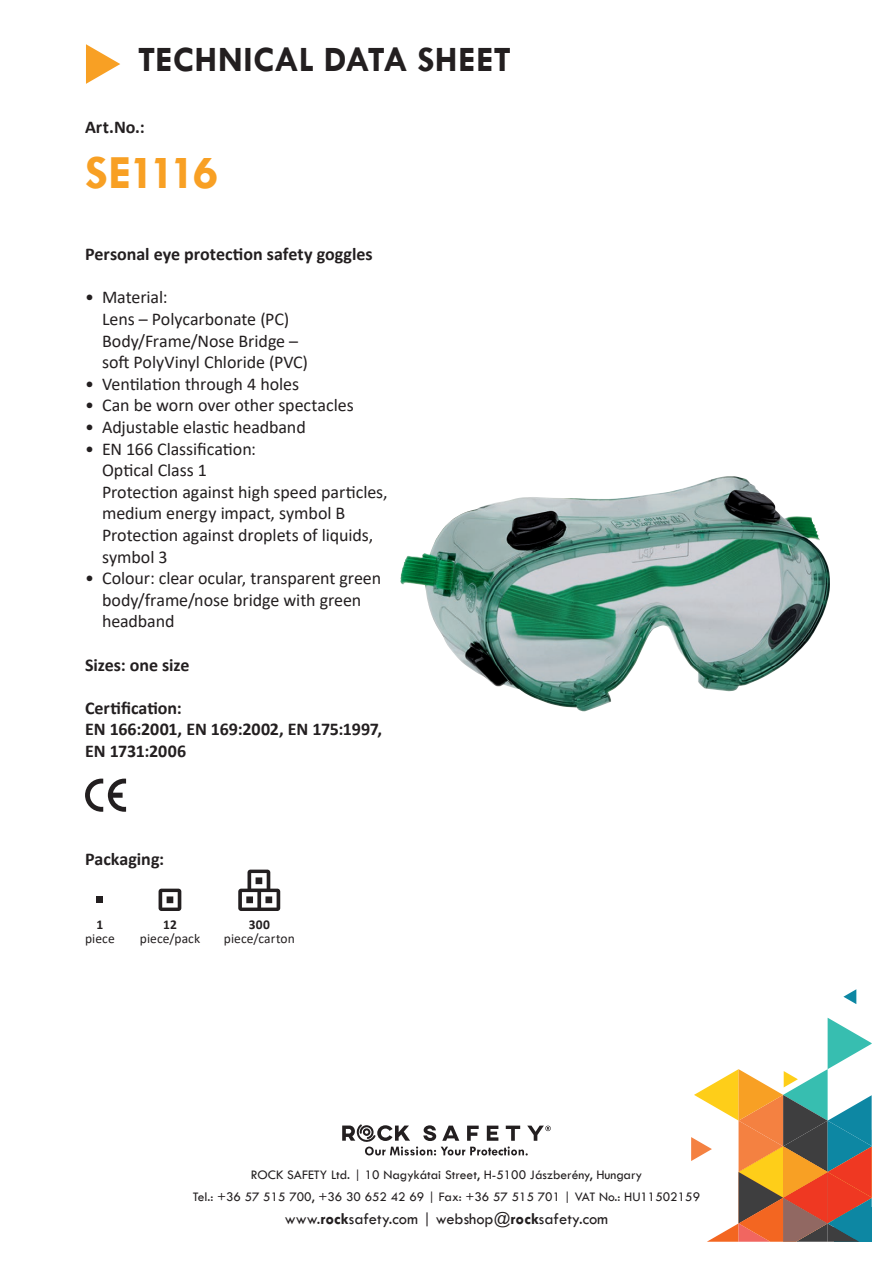
<style>
.page{position:relative;width:893px;height:1263px;background:#fff}
.page>*{position:absolute;margin:0;border:0;box-sizing:border-box;transform-origin:0 0}
.t1{font:700 48px "Tw Cen";letter-spacing:-.06em;color:#f8a024}
.t2{font:700 36px "Tw Cen";letter-spacing:.005em;color:#231f20}
.t3{font:18px/21.6px "Calibri";letter-spacing:-.005em;color:#231f20}
.t4{font:700 18px/21.6px "Calibri";color:#231f20}
.t5{font:16.5px "Tw Cen";color:#231f20}
.t6{font:13.5px/22.5px "Tw Cen";color:#231f20;text-align:center}
.t7{font:13.5px "Calibri";letter-spacing:.01em;color:#231f20}
.t8{font:700 13.5px "Calibri";color:#231f20}
.s1{font-weight:700}
</style>
<div class="page">
<svg style="left:843px;top:989px;width:13px;height:15px"></svg>
<svg style="left:691px;top:1018px;width:181px;height:224px"></svg>
<svg style="left:342px;top:1124px;width:209px;height:31px"></svg>
<svg style="left:86px;top:44px;width:34px;height:40px"></svg>
<img style="left:400px;top:477px;width:430px;height:235px">
<svg style="left:85px;top:779px;width:41px;height:33px"></svg>
<div style="left:96px;top:896px;width:7px;height:7px;background:#231f20"></div>
<svg style="left:159px;top:889px;width:22px;height:22px"></svg>
<svg style="left:238px;top:870px;width:42px;height:41px"></svg>
<h2 class="t2" style="left:138px;top:38px;width:374px">TECHNICAL DATA SHEET</h2>
<p class="t4" style="left:85px;top:116px;width:61px">Art.No.:</p>
<h1 class="t1" style="left:85px;top:144px;width:135px">SE1116</h1>
<p class="t4" style="left:85px;top:243px;width:289px">Personal eye protection safety goggles</p>
<p class="t3" style="left:102px;top:286px;width:207px;text-indent:-17px">• Material:<br>Lens – Polycarbonate (PC)<br>Body/Frame/Nose Bridge – soft PolyVinyl Chloride (PVC)</p>
<p class="t3" style="left:85px;top:372px;width:216px">• Ventilation through 4 holes</p>
<p class="t3" style="left:85px;top:394px;width:270px">• Can be worn over other spectacles</p>
<p class="t3" style="left:85px;top:416px;width:222px">• Adjustable elastic headband</p>
<p class="t3" style="left:102px;top:437px;width:287px;text-indent:-17px">• EN 166 Classification:<br>Optical Class 1<br>Protection against high speed particles, medium energy impact, symbol B<br>Protection against droplets of liquids, symbol 3</p>
<p class="t3" style="left:102px;top:567px;width:281px;text-indent:-17px">• Colour: clear ocular, transparent green body/frame/nose bridge with green headband</p>
<p class="t4" style="left:85px;top:654px;width:106px">Sizes: one size</p>
<p class="t4" style="left:85px;top:697px;width:299px">Certification:<br>EN 166:2001, EN 169:2002, EN 175:1997,<br>EN 1731:2006</p>
<p class="t4" style="left:85px;top:848px;width:81px">Packaging:</p>
<p class="t8" style="left:97px;top:915px;width:8px">1</p>
<p class="t8" style="left:163px;top:915px;width:15px">12</p>
<p class="t8" style="left:249px;top:915px;width:23px">300</p>
<p class="t7" style="left:85px;top:929px;width:31px">piece</p>
<p class="t7" style="left:140px;top:929px;width:62px">piece/pack</p>
<p class="t7" style="left:224px;top:929px;width:73px">piece/carton</p>
<p class="t6" style="left:193px;top:1163px;width:509px">ROCK SAFETY Ltd. | 10 Nagykátai Street, H-5100 Jászberény, Hungary<br>Tel.: +36 57 515 700, +36 30 652 42 69 | Fax: +36 57 515 701 | VAT No.: HU11502159</p>
<p class="t5" style="left:285px;top:1208px;width:325px">www.<span class="s1">rock</span>safety.com | webshop@<span class="s1">rock</span>safety.com</p>
</div>
